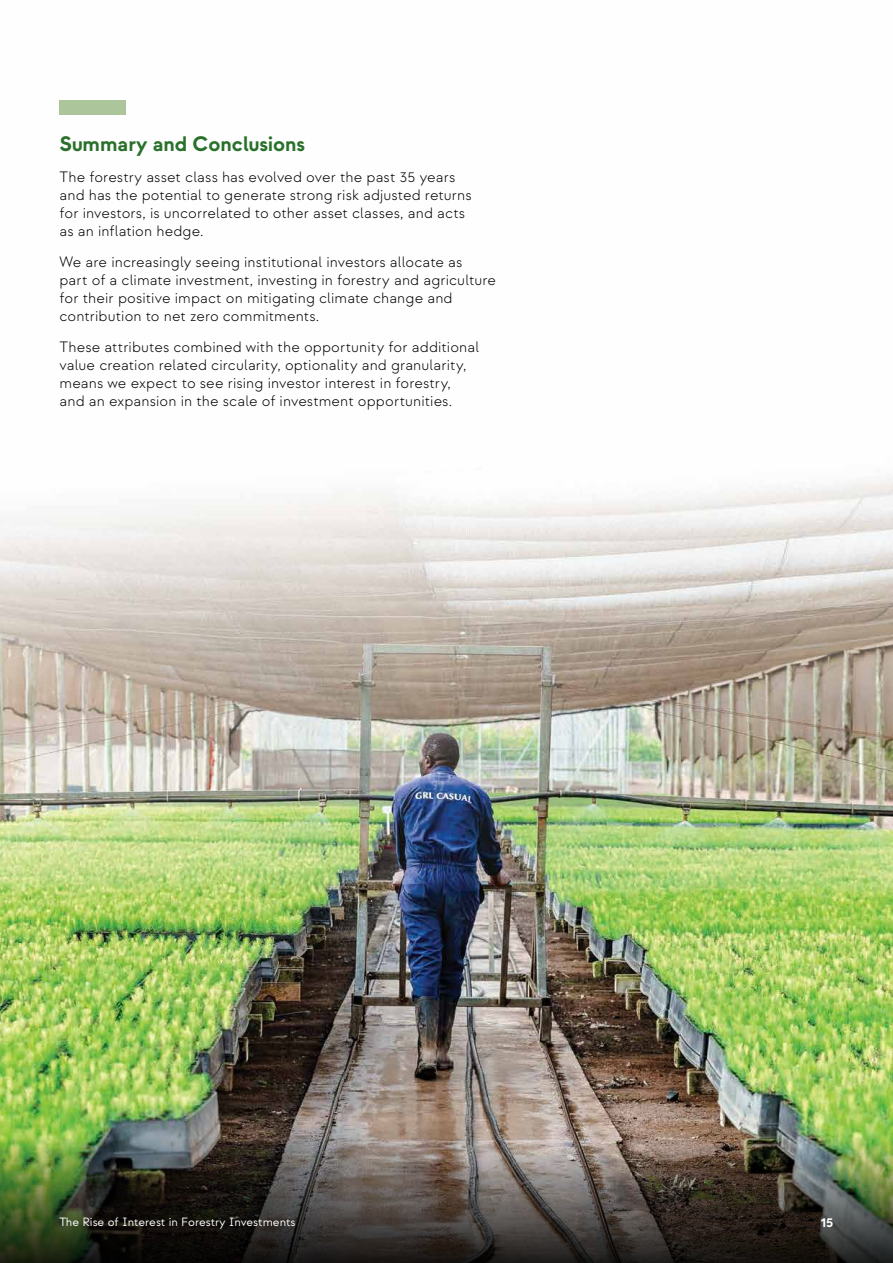
<style>
.page{position:relative;width:893px;height:1263px;background:#fff}
.page>*{position:absolute;margin:0;border:0;box-sizing:border-box;transform-origin:0 0}
.t1{font:700 21px "Strawford";color:#29712a}
.t2{font:300 15px/18px "Strawford";letter-spacing:.005em;color:#000}
.t3{font:700 13.5px "Strawford";color:#fff}
.t4{font:12px "Strawford";color:#fff}
</style>
<div class="page">
<img style="left:0;top:100px;width:893px;height:978px">
<div style="left:60px;top:100px;width:66px;height:15px;background:#acc59b"></div>
<img style="left:0;top:1078px;width:893px;height:185px">
<img style="left:0;top:1099px;width:446px;height:164px">
<h1 class="t1" style="left:60px;top:131px;width:247px">Summary and Conclusions</h1>
<p class="t2" style="left:60px;top:168px;width:414px">The forestry asset class has evolved over the past 35 years and has the potential to generate strong risk adjusted returns for investors, is uncorrelated to other asset classes, and acts as an inflation hedge.</p>
<p class="t2" style="left:60px;top:253px;width:438px">We are increasingly seeing institutional investors allocate as<br>part of a climate investment, investing in forestry and agriculture for their positive impact on mitigating climate change and contribution to net zero commitments.</p>
<p class="t2" style="left:60px;top:338px;width:421px">These attributes combined with the opportunity for additional value creation related circularity, optionality and granularity, means we expect to see rising investor interest in forestry, and an expansion in the scale of investment opportunities.</p>
<p class="t4" style="left:60px;top:1214px;width:238px">The Rise of Interest in Forestry Investments</p>
<p class="t3" style="left:821px;top:1214px;width:14px">15</p>
</div>
